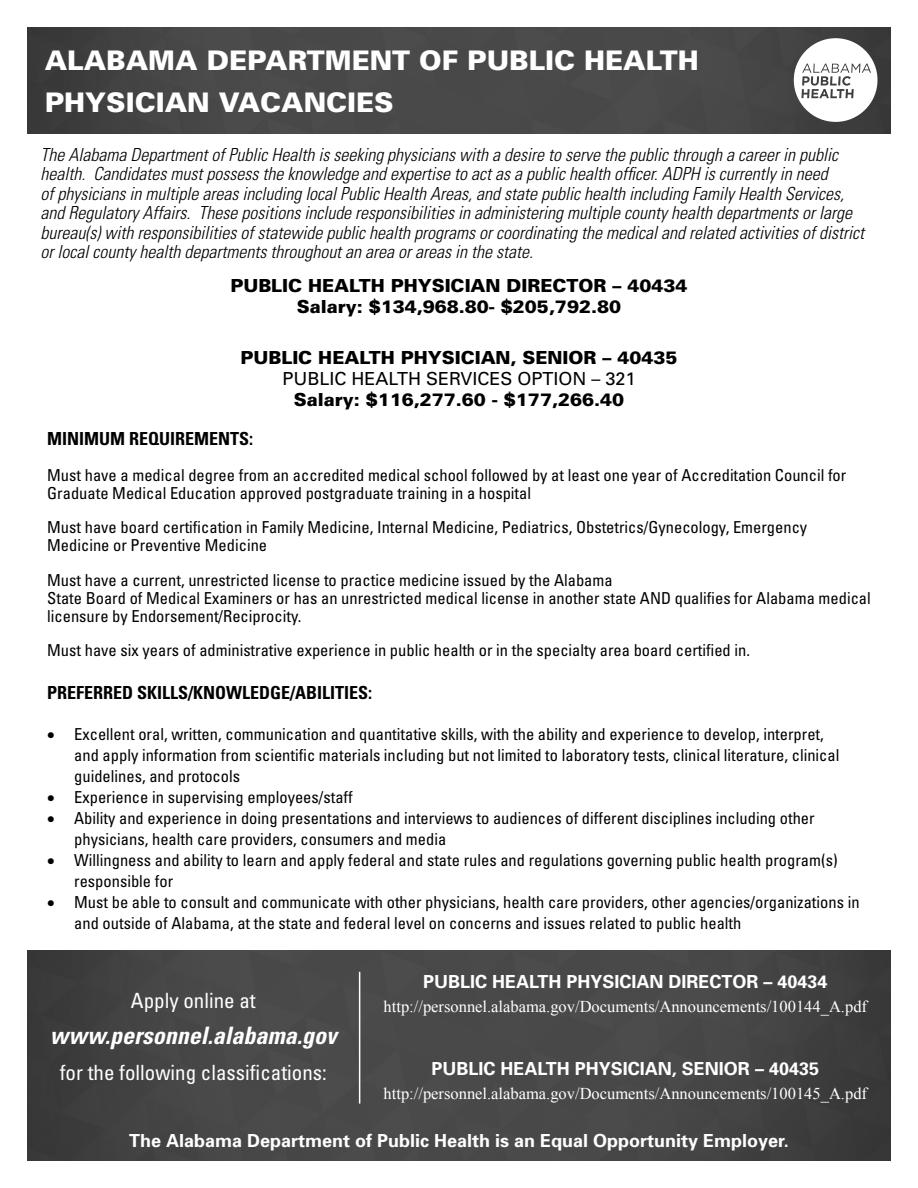
<style>
.page{position:relative;width:918px;height:1188px;background:#fff}
.page>*{position:absolute;margin:0;border:0;box-sizing:border-box;transform-origin:0 0}
.t1{font:900 27px/42px "Univers";color:#fff}
.t2{font:italic 700 condensed 24px "Univers";color:#fff}
.t3{font:condensed 21px "Univers";color:#fff}
.t4{font:italic 300 condensed 18px/19.5px "Univers";color:#000}
.t5{font:700 18px "Univers";color:#fff}
.t6{font:900 18px/21px "Univers";color:#000;text-align:center}
.t7{font:700 condensed 18px "Univers";color:#000}
.t8{font:18px "Univers";color:#000}
.t9{font:condensed 16.5px/21px "Univers";color:#000}
.t10{font:16.5px "Times New Roman";color:#fff}
</style>
<div class="page">
<img style="left:27px;top:27px;width:864px;height:106px">
<img style="left:27px;top:950px;width:864px;height:211px">
<svg style="left:794px;top:38px;width:83px;height:84px"></svg>
<hr style="left:359px;top:972px;width:1px;height:132px;background:#fff">
<h1 class="t1" style="left:45px;top:39px;width:655px">ALABAMA DEPARTMENT OF PUBLIC HEALTH<br>PHYSICIAN VACANCIES</h1>
<p class="t4" style="left:40px;top:145px;width:825px">The Alabama Department of Public Health is seeking physicians with a desire to serve the public through a career in public health. Candidates must possess the knowledge and expertise to act as a public health officer. ADPH is currently in need<br>of physicians in multiple areas including local Public Health Areas, and state public health including Family Health Services, and Regulatory Affairs. These positions include responsibilities in administering multiple county health departments or large bureau(s) with responsibilities of statewide public health programs or coordinating the medical and related activities of district or local county health departments throughout an area or areas in the state.</p>
<p class="t6" style="left:230px;top:275px;width:459px">PUBLIC HEALTH PHYSICIAN DIRECTOR – 40434<br>Salary: $134,968.80- $205,792.80</p>
<p class="t6" style="left:240px;top:347px;width:439px">PUBLIC HEALTH PHYSICIAN, SENIOR – 40435</p>
<p class="t8" style="left:282px;top:368px;width:355px">PUBLIC HEALTH SERVICES OPTION – 321</p>
<p class="t6" style="left:294px;top:389px;width:332px">Salary: $116,277.60 - $177,266.40</p>
<p class="t7" style="left:47px;top:427px;width:208px">MINIMUM REQUIREMENTS:</p>
<p class="t9" style="left:47px;top:465px;width:801px;line-height:18px">Must have a medical degree from an accredited medical school followed by at least one year of Accreditation Council for<br>Graduate Medical Education approved postgraduate training in a hospital</p>
<p class="t9" style="left:47px;top:518px;width:762px;line-height:18px">Must have board certification in Family Medicine, Internal Medicine, Pediatrics, Obstetrics/Gynecology, Emergency<br>Medicine or Preventive Medicine</p>
<p class="t9" style="left:47px;top:570px;width:825px;line-height:18px">Must have a current, unrestricted license to practice medicine issued by the Alabama<br>State Board of Medical Examiners or has an unrestricted medical license in another state AND qualifies for Alabama medical licensure by Endorsement/Reciprocity.</p>
<p class="t9" style="left:47px;top:639px;width:704px">Must have six years of administrative experience in public health or in the specialty area board certified in.</p>
<p class="t7" style="left:47px;top:681px;width:48px">PREFERRE</p>
<p class="t7" style="left:122px;top:681px;width:217px">D SKILLS/KN OWLEDGE/ABILITIES</p>
<p class="t7" style="left:368px;top:681px;width:5px">:</p>
<p class="t9" style="left:74px;top:723px;width:767px;text-indent:-27px">• Excellent oral, written, communication and quantitative skills, with the ability and experience to develop, interpret, and apply information from scientific materials including but not limited to laboratory tests, clinical literature, clinical guidelines, and protocols</p>
<p class="t9" style="left:47px;top:786px;width:307px">• Experience in supervising employees/staff</p>
<p class="t9" style="left:74px;top:807px;width:742px;text-indent:-27px">• Ability and experience in doing presentations and interviews to audiences of different disciplines including other physicians, health care providers, consumers and media</p>
<p class="t9" style="left:74px;top:849px;width:765px;text-indent:-27px">• Willingness and ability to learn and apply federal and state rules and regulations governing public health program(s) responsible for</p>
<p class="t9" style="left:74px;top:891px;width:787px;text-indent:-27px">• Must be able to consult and communicate with other physicians, health care providers, other agencies/organizations in and outside of Alabama, at the state and federal level on concerns and issues related to public health</p>
<p class="t5" style="left:423px;top:970px;width:406px">PUBLIC HEALTH PHYSICIAN DIRECTOR – 40434</p>
<p class="t10" style="left:384px;top:995px;width:485px">http://personnel.alabama.gov/Documents/Announcements/100144_A.pdf</p>
<p class="t3" style="left:131px;top:988px;width:126px">Apply online at</p>
<h2 class="t2" style="left:50px;top:1021px;width:289px">www.personnel.alabama.gov</h2>
<p class="t3" style="left:60px;top:1060px;width:269px">for the following classifications:</p>
<p class="t5" style="left:432px;top:1057px;width:389px">PUBLIC HEALTH PHYSICIAN, SENIOR – 40435</p>
<p class="t10" style="left:384px;top:1082px;width:485px">http://personnel.alabama.gov/Documents/Announcements/100145_A.pdf</p>
<p class="t5" style="left:129px;top:1130px;width:661px">The Alabama Department of Public Health is an Equal Opportunity Employer.</p>
</div>
